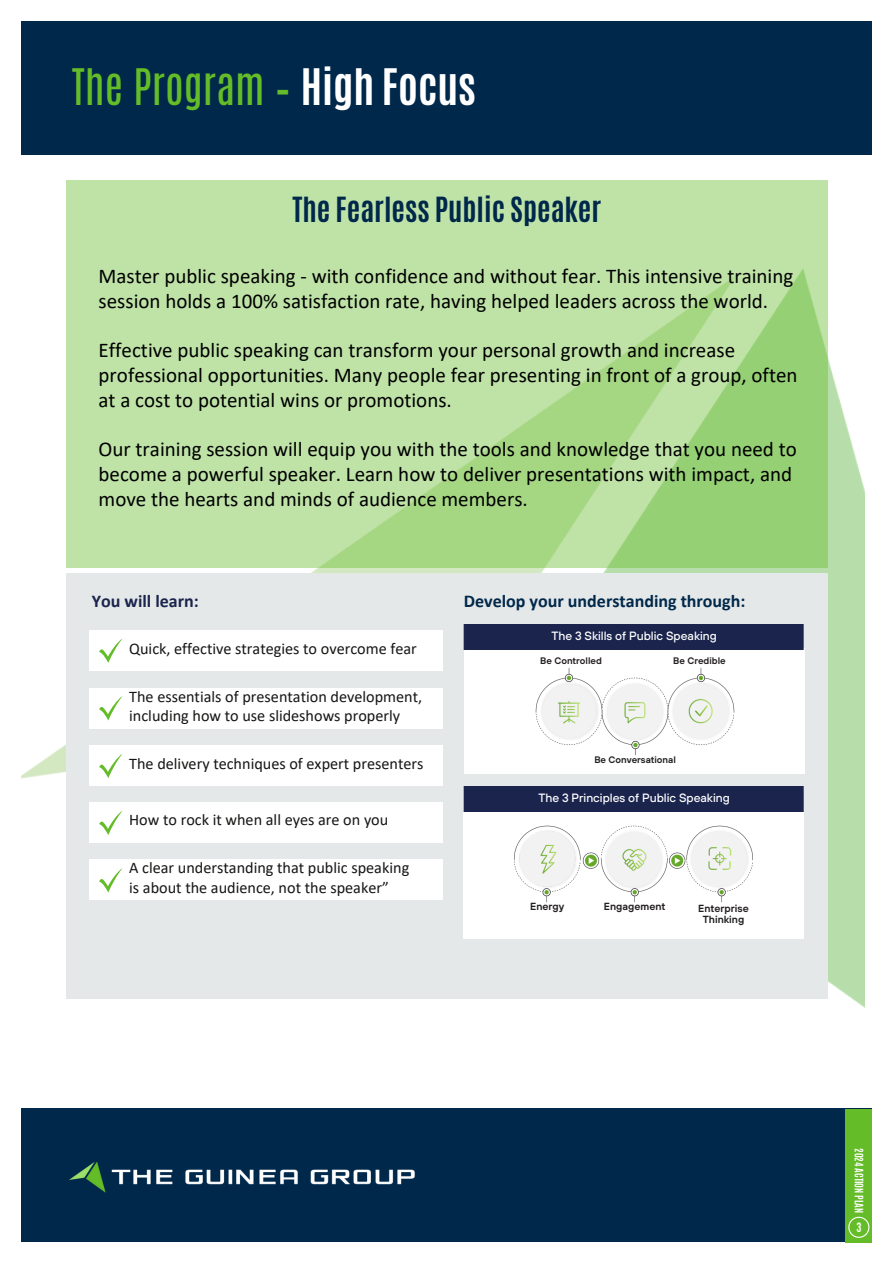
<style>
.page{position:relative;width:894px;height:1264px;background:#fff}
.page>*{position:absolute;margin:0;border:0;box-sizing:border-box;transform-origin:0 0}
.t1{font:42px "Antonio";color:#64bc28}
.t2{font:700 28.95px "Antonio";color:#00284b}
.t3{font:21px/24.8px "Calibri";color:#000}
.t4{font:700 18px "Calibri";color:#00284b}
.t5{font:700 18px "Calibri";color:#1a244d}
.t6{font:16.2px/19.2px "Calibri";color:#171615}
.t7{font:500 12px "TT Hoves";color:#fff}
.t8{font:700 10.8px "Antonio";color:#fff}
.t9{font:600 10.35px/10.4px "TT Hoves";color:#231f20;text-align:center}
.t10{font:700 9.75px "Antonio";color:#fff}
.t11{font:600 9.45px "TT Hoves";color:#231f20}
.s1{font-weight:700;color:#fff}
</style>
<div class="page">
<div style="left:21px;top:21px;width:850px;height:134px;background:#00284b"></div>
<img style="left:21px;top:206px;width:843px;height:801px">
<div style="left:21px;top:1108px;width:851px;height:134px;background:#00284b"></div>
<img style="left:69px;top:1162px;width:346px;height:31px">
<div style="left:845px;top:1108px;width:27px;height:134px;background:#64bc28"></div>
<svg style="left:848px;top:1216px;width:21px;height:21px"></svg>
<svg style="left:66px;top:180px;width:761px;height:387px;background:#b7df9c"></svg>
<div style="left:66px;top:574px;width:761px;height:425px;background:#e5e8e8"></div>
<div style="left:463px;top:648px;width:341px;height:126px;background:#fff"></div>
<div style="left:89px;top:858px;width:353px;height:41px;background:#fff"></div>
<div style="left:89px;top:630px;width:353px;height:41px;background:#fff"></div>
<div style="left:89px;top:801px;width:353px;height:41px;background:#fff"></div>
<div style="left:89px;top:687px;width:353px;height:41px;background:#fff"></div>
<div style="left:89px;top:744px;width:353px;height:41px;background:#fff"></div>
<svg style="left:99px;top:638px;width:24px;height:24px"></svg>
<svg style="left:99px;top:696px;width:24px;height:24px"></svg>
<svg style="left:99px;top:754px;width:24px;height:24px"></svg>
<svg style="left:99px;top:811px;width:24px;height:24px"></svg>
<svg style="left:99px;top:868px;width:24px;height:24px"></svg>
<div style="left:463px;top:811px;width:340px;height:127px;background:#fff"></div>
<img style="left:535px;top:668px;width:200px;height:88px">
<div style="left:463px;top:625px;width:340px;height:24px;background:#1a244d"></div>
<div style="left:463px;top:786px;width:340px;height:25px;background:#1a244d"></div>
<img style="left:510px;top:822px;width:245px;height:83px">
<p class="t1" style="left:72px;top:57px;width:405px">The Program – <span class="s1">High Focus</span></p>
<p class="t2" style="left:292px;top:189px;width:310px">The Fearless Public Speaker</p>
<h5 class="t3" style="left:98px;top:265px;width:696px">Master public speaking - with confidence and without fear. This intensive training session holds a 100% satisfaction rate, having helped leaders across the world.</h5>
<p class="t3" style="left:98px;top:339px;width:700px">Effective public speaking can transform your personal growth and increase professional opportunities. Many people fear presenting in front of a group, often at a cost to potential wins or promotions.</p>
<h5 class="t3" style="left:98px;top:438px;width:699px">Our training session will equip you with the tools and knowledge that you need to become a powerful speaker. Learn how to deliver presentations with impact, and move the hearts and minds of audience members.</h5>
<p class="t5" style="left:92px;top:594px;width:108px">You will learn:</p>
<h6 class="t4" style="left:463px;top:594px;width:283px">Develop your understanding through:</h6>
<p class="t7" style="left:551px;top:629px;width:167px">The 3 Skills of Public Speaking</p>
<h5 class="t6" style="left:129px;top:640px;width:289px">Quick, effective strategies to overcome fear</h5>
<p class="t6" style="left:129px;top:688px;width:294px">The essentials of presentation development, including how to use slideshows properly</p>
<h5 class="t6" style="left:129px;top:755px;width:296px">The delivery techniques of expert presenters</h5>
<p class="t11" style="left:540px;top:655px;width:63px">Be Controlled</p>
<p class="t11" style="left:673px;top:655px;width:54px">Be Credible</p>
<p class="t11" style="left:594px;top:754px;width:83px">Be Conversational</p>
<p class="t6" style="left:129px;top:811px;width:260px">How to rock it when all eyes are on you</p>
<h4 class="t6" style="left:129px;top:859px;width:281px">A clear understanding that public speaking is about the audience, not the speaker”</h4>
<p class="t7" style="left:538px;top:790px;width:193px">The 3 Principles of Public Speaking</p>
<p class="t9" style="left:530px;top:902px;width:36px">Energy</p>
<p class="t9" style="left:603px;top:902px;width:63px">Engagement</p>
<p class="t9" style="left:698px;top:904px;width:52px">Enterprise<br>Thinking</p>
<h5 class="t10" style="left:865px;top:1148px;width:66px;rotate:90deg">2024 ACTION PLAN</h5>
<h2 class="t8" style="left:856px;top:1219px;width:7px">3</h2>
</div>
